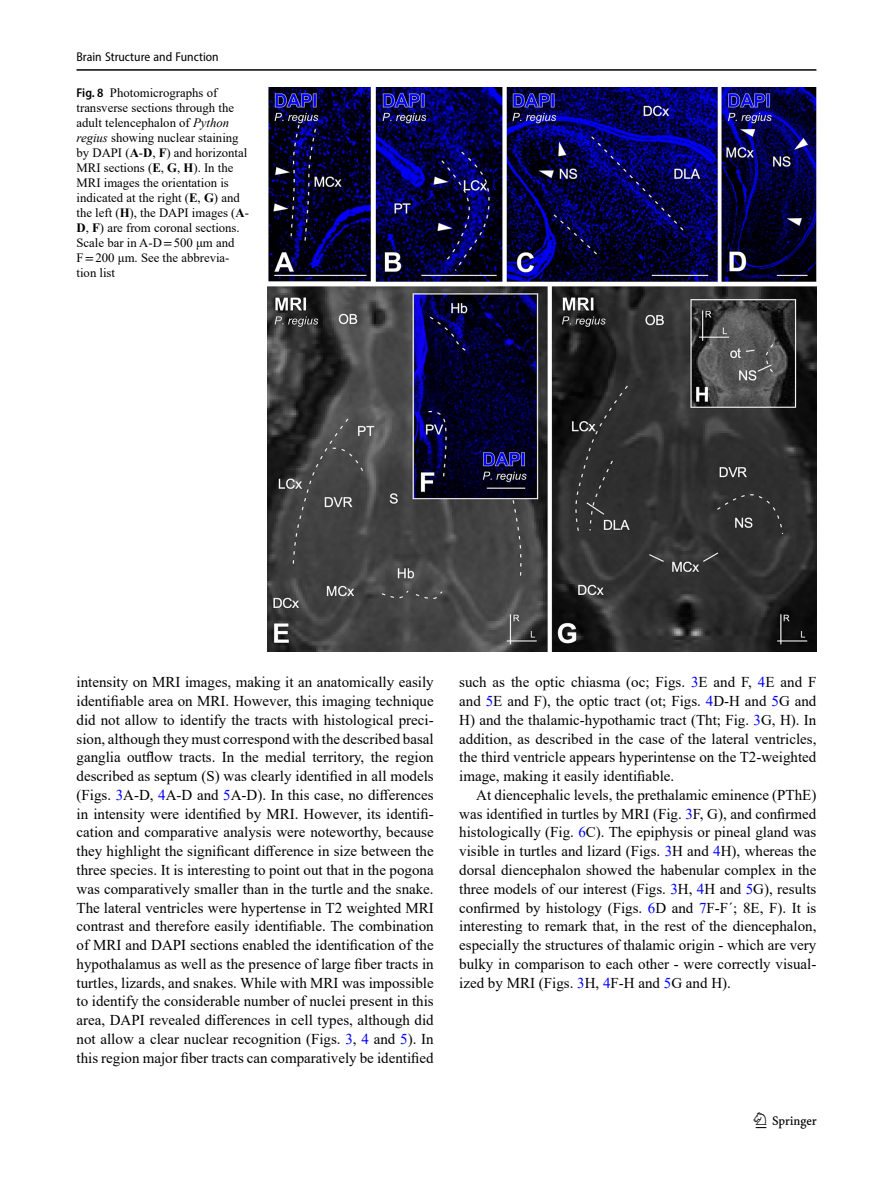
<style>
.page{position:relative;width:893px;height:1187px;background:#fff}
.page>*{position:absolute;margin:0;border:0;box-sizing:border-box;transform-origin:0 0}
.t1{font:22.5px "Springnew";color:#000}
.Body_Text_Indent{font:15px/18.8px "Times New Roman";color:#000;text-align:justify}
.Figure_Caption_Side{font:12.75px/15px "Times New Roman";color:#000}
.t2{font:semi-condensed 12.75px "Myriad Pro";color:#000}
.s1{font-family:"Myriad Pro";font-weight:600;font-stretch:semi-condensed}
.s2{font-style:italic}
.s3{font-weight:700}
.s4{font-family:"STIX"}
.s5{color:#00f}
</style>
<div class="page">
<hr style="left:77px;top:69px;width:739px;height:2px;background:#000">
<img style="left:268px;top:87px;width:548px;height:564px">
<p class="t2" style="left:77px;top:49px;width:144px">Brain Structure and Function</p>
<p class="Figure_Caption_Side" style="left:77px;top:84px;width:174px"><span class="s1">Fig. 8</span> Photomicrographs of transverse sections through the adult telencephalon of <span class="s2">Python regius</span> showing nuclear staining by DAPI (<span class="s3">A</span>-<span class="s3">D</span>, <span class="s3">F</span>) and horizontal<br>MRI sections (<span class="s3">E</span>, <span class="s3">G</span>, <span class="s3">H</span>). In the<br>MRI images the orientation is indicated at the right (<span class="s3">E</span>, <span class="s3">G</span>) and the left (<span class="s3">H</span>), the DAPI images (<span class="s3">A</span>-<br><span class="s3">D</span>, <span class="s3">F</span>) are from coronal sections.<br>Scale bar in A-D<span class="s4">=</span>500 μm and<br>F<span class="s4">=</span>200 μm. See the abbrevia&shy;tion list</p>
<p class="Body_Text_Indent" style="left:77px;top:672px;width:359px">intensity on MRI images, making it an anatomically easily identifiable area on MRI. However, this imaging technique did not allow to identify the tracts with histological preci&shy;sion, although they must correspond with the described basal ganglia outflow tracts. In the medial territory, the region described as septum (S) was clearly identified in all models (Figs. <span class="s5">3</span>A-D, <span class="s5">4</span>A-D and <span class="s5">5</span>A-D). In this case, no differences in intensity were identified by MRI. However, its identifi&shy;cation and comparative analysis were noteworthy, because they highlight the significant difference in size between the three species. It is interesting to point out that in the pogona was comparatively smaller than in the turtle and the snake.<br>The lateral ventricles were hypertense in T2 weighted MRI contrast and therefore easily identifiable. The combination of MRI and DAPI sections enabled the identification of the hypothalamus as well as the presence of large fiber tracts in turtles, lizards, and snakes. While with MRI was impossible to identify the considerable number of nuclei present in this area, DAPI revealed differences in cell types, although did not allow a clear nuclear recognition (Figs. <span class="s5">3</span>, <span class="s5">4</span> and <span class="s5">5</span>). In this region major fiber tracts can comparatively be identified</p>
<p class="Body_Text_Indent" style="left:459px;top:672px;width:359px">such as the optic chiasma (oc; Figs. <span class="s5">3</span>E and F, <span class="s5">4</span>E and F and <span class="s5">5</span>E and F), the optic tract (ot; Figs. <span class="s5">4</span>D-H and <span class="s5">5</span>G and H) and the thalamic-hypothamic tract (Tht; Fig. <span class="s5">3</span>G, H). In addition, as described in the case of the lateral ventricles, the third ventricle appears hyperintense on the T2-weighted image, making it easily identifiable.</p>
<p class="Body_Text_Indent" style="left:459px;top:785px;width:359px;text-indent:17px">At diencephalic levels, the prethalamic eminence (PThE) was identified in turtles by MRI (Fig. <span class="s5">3</span>F, G), and confirmed histologically (Fig. <span class="s5">6</span>C). The epiphysis or pineal gland was visible in turtles and lizard (Figs. <span class="s5">3</span>H and <span class="s5">4</span>H), whereas the dorsal diencephalon showed the habenular complex in the three models of our interest (Figs. <span class="s5">3</span>H, <span class="s5">4</span>H and <span class="s5">5</span>G), results confirmed by histology (Figs. <span class="s5">6</span>D and <span class="s5">7</span>F-F´; 8E, F). It is interesting to remark that, in the rest of the diencephalon, especially the structures of thalamic origin - which are very bulky in comparison to each other - were correctly visual&shy;ized by MRI (Figs. <span class="s5">3</span>H, <span class="s5">4</span>F-H and <span class="s5">5</span>G and H).</p>
<h1 class="t1" style="left:756px;top:1107px;width:63px">1 3</h1>
</div>
